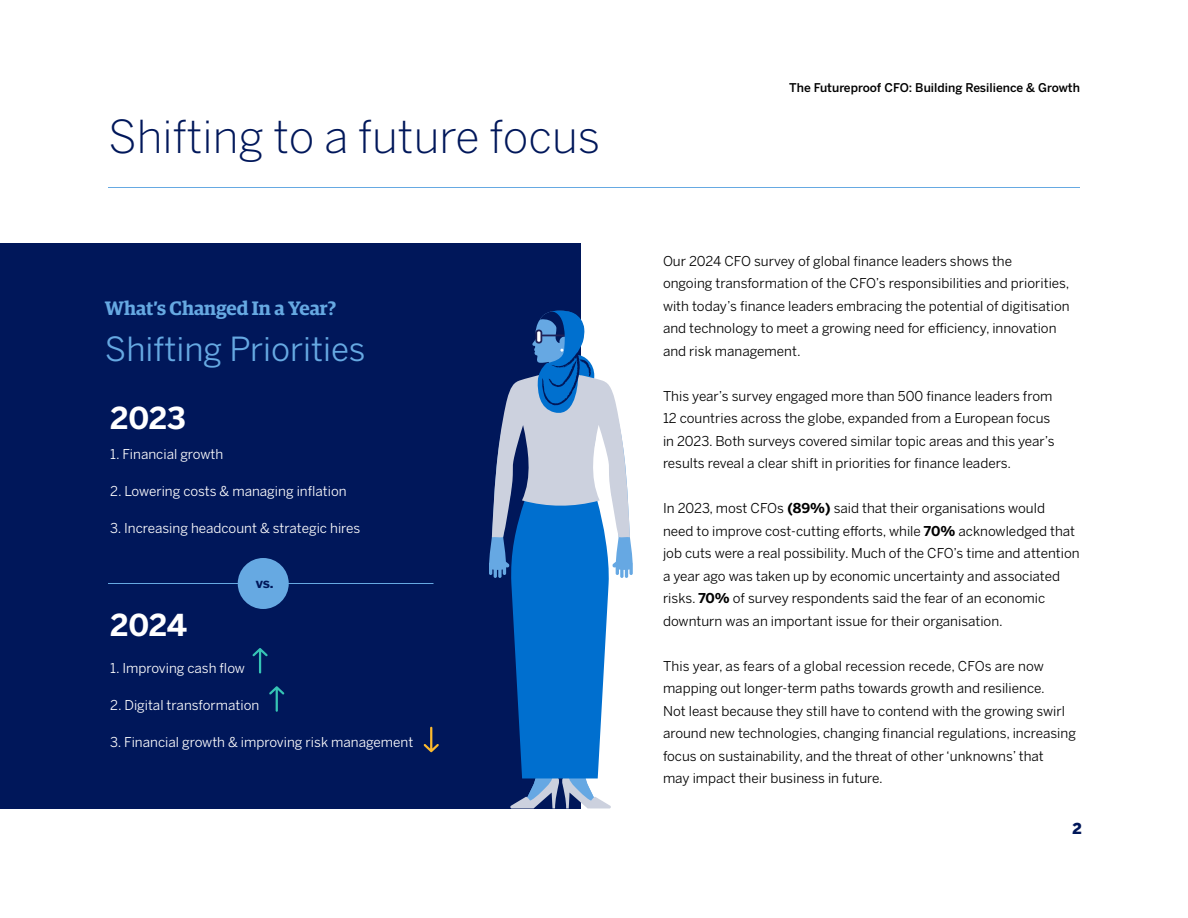
<style>
.page{position:relative;width:1188px;height:918px;background:#fff}
.page>*{position:absolute;margin:0;border:0;box-sizing:border-box;transform-origin:0 0}
.Attribution{font:300 45px "Benton Sans";color:#00175a}
.Attribution-2{font:33px "Benton Sans";color:#66a9e2}
.Attribution-3{font:700 30px "Benton Sans";letter-spacing:-.01em;color:#fff}
.Attribution-4{font:600 19.5px "Guardian Egyp";color:#66a9e2}
.Attribution-5{font:900 15px "Benton Sans";color:#001759}
.Attribution-6{font:13.5px/22.5px "Benton Sans";color:#000}
.Attribution-7{font:13.5px "Benton Sans";color:#fff}
.Attribution-8{font:700 13.5px "Benton Sans";color:#00175a}
.Attribution-9{font:500 12px "Benton Sans";color:#000}
.s1{font-weight:700}
</style>
<div class="page">
<div style="left:0;top:243px;width:580px;height:565px;background:#00175a"></div>
<hr style="left:108px;top:187px;width:972px;height:1px;background:#66a9e2">
<hr style="left:108px;top:583px;width:326px;height:1px;background:#66a9e2">
<svg style="left:252px;top:648px;width:16px;height:26px"></svg>
<svg style="left:269px;top:686px;width:15px;height:26px"></svg>
<svg style="left:424px;top:727px;width:15px;height:25px"></svg>
<div style="left:238px;top:558px;width:51px;height:51px;background:#66a9e2;border-radius:50%"></div>
<svg style="left:489px;top:310px;width:144px;height:498px"></svg>
<p class="Attribution" style="left:108px;top:110px;width:494px">Shifting to a future focus</p>
<p class="Attribution-4" style="left:105px;top:294px;width:233px">What’s Changed In a Year?</p>
<p class="Attribution-2" style="left:105px;top:330px;width:262px">Shifting Priorities</p>
<p class="Attribution-3" style="left:110px;top:401px;width:77px">2023</p>
<p class="Attribution-7" style="left:110px;top:446px;width:115px">1. Financial growth</p>
<p class="Attribution-7" style="left:110px;top:483px;width:238px">2. Lowering costs &amp; managing inflation</p>
<p class="Attribution-7" style="left:110px;top:520px;width:252px">3. Increasing headcount &amp; strategic hires</p>
<p class="Attribution-8" style="left:256px;top:575px;width:19px">vs.</p>
<p class="Attribution-3" style="left:110px;top:608px;width:78px">2024</p>
<p class="Attribution-7" style="left:110px;top:660px;width:136px">1. Improving cash flow</p>
<p class="Attribution-7" style="left:110px;top:697px;width:151px">2. Digital transformation</p>
<p class="Attribution-7" style="left:110px;top:734px;width:305px">3. Financial growth &amp; improving risk management</p>
<p class="Attribution-9" style="left:789px;top:80px;width:292px">The Futureproof CFO: Building Resilience &amp; Growth</p>
<p class="Attribution-6" style="left:663px;top:249px;width:408px">Our 2024 CFO survey of global finance leaders shows the<br>ongoing transformation of the CFO’s responsibilities and priorities, with today’s finance leaders embracing the potential of digitisation and technology to meet a growing need for efficiency, innovation and risk management.</p>
<p class="Attribution-6" style="left:663px;top:384px;width:393px">This year’s survey engaged more than 500 finance leaders from 12 countries across the globe, expanded from a European focus in 2023. Both surveys covered similar topic areas and this year’s results reveal a clear shift in priorities for finance leaders.</p>
<p class="Attribution-6" style="left:663px;top:497px;width:418px">In 2023, most CFOs <span class="s1">(89%)</span> said that their organisations would<br>need to improve cost-cutting efforts, while <span class="s1">70%</span> acknowledged that job cuts were a real possibility. Much of the CFO’s time and attention a year ago was taken up by economic uncertainty and associated risks. <span class="s1">70%</span> of survey respondents said the fear of an economic downturn was an important issue for their organisation.</p>
<p class="Attribution-6" style="left:663px;top:654px;width:415px">This year, as fears of a global recession recede, CFOs are now mapping out longer-term paths towards growth and resilience.<br>Not least because they still have to contend with the growing swirl around new technologies, changing financial regulations, increasing focus on sustainability, and the threat of other ‘unknowns’ that<br>may impact their business in future.</p>
<p class="Attribution-5" style="left:1072px;top:819px;width:11px">2</p>
</div>
